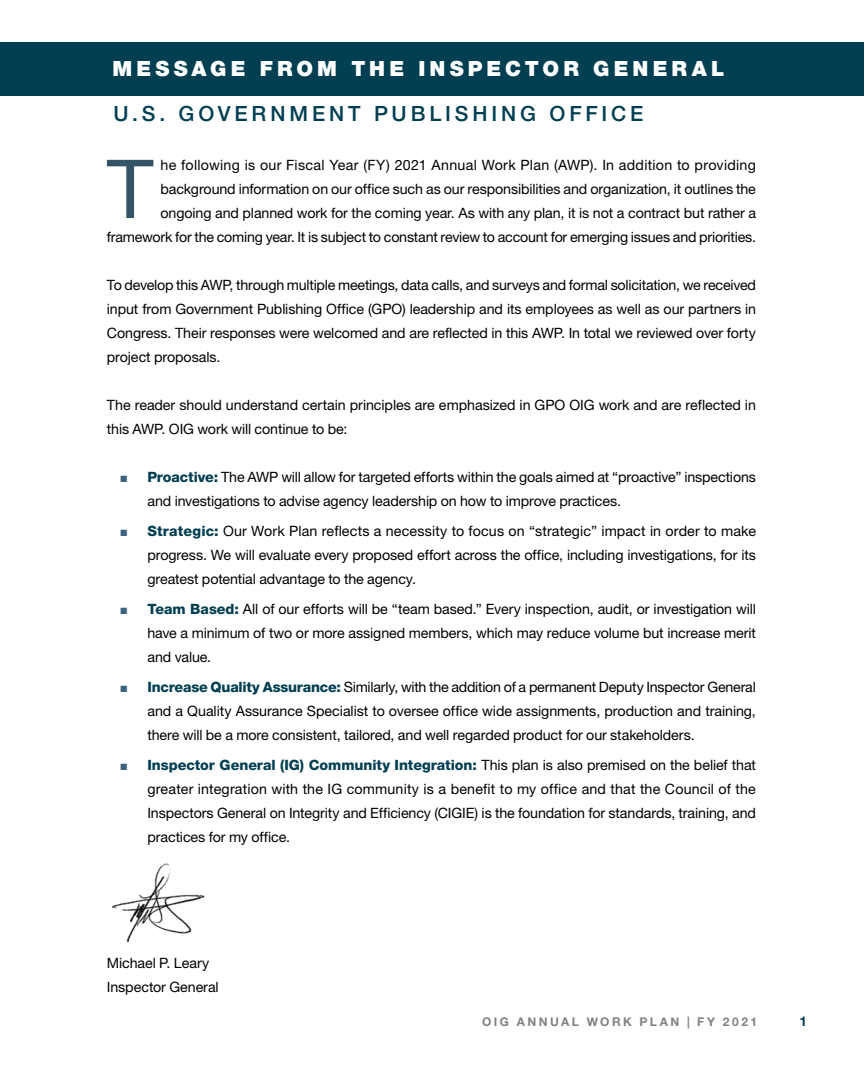
<style>
.page{position:relative;width:864px;height:1080px;background:#fff}
.page>*{position:absolute;margin:0;border:0;box-sizing:border-box;transform-origin:0 0}
.t1{font:81.45px "Helvetica Neue LT Std";color:#345567}
.t2{font:500 21px "Helvetica Neue LT Std";letter-spacing:.185em;color:#003e51}
.t3{font:900 21px "Helvetica Neue LT Std";letter-spacing:.195em;color:#fff}
.t4{font:14.25px/24px "Helvetica Neue LT Std";letter-spacing:-.005em;color:#000;text-align:justify}
.t5{font:700 13.5px "Helvetica Neue LT Std";color:#003e51}
.t6{font:700 12px "Helvetica Neue LT Std";letter-spacing:.205em;color:#808285}
.s1{color:#3b6481}
.s2{font-weight:800;color:#003e51}
</style>
<div class="page">
<div style="left:0;top:42px;width:864px;height:54px;background:#003e51"></div>
<img style="left:111px;top:863px;width:94px;height:80px">
<h2 class="t3" style="left:112px;top:56px;width:613px">MESSAGE FROM THE INSPECTOR GENERAL</h2>
<h2 class="t2" style="left:113px;top:101px;width:532px">U.S. GOVERNMENT PUBLISHING OFFICE</h2>
<h1 class="t1" style="left:107px;top:140px;width:48px">T</h1>
<p class="t4" style="left:107px;top:153px;width:651px;text-align:right">he following is our Fiscal Year (FY) 2021 Annual Work Plan (AWP). In addition to providing background information on our office such as our responsibilities and organization, it outlines the ongoing and planned work for the coming year. As with any plan, it is not a contract but rather a framework for the coming year. It is subject to constant review to account for emerging issues and priorities.</p>
<p class="t4" style="left:107px;top:273px;width:651px">To develop this AWP, through multiple meetings, data calls, and surveys and formal solicitation, we received input from Government Publishing Office (GPO) leadership and its employees as well as our partners in Congress. Their responses were welcomed and are reflected in this AWP. In total we reviewed over forty project proposals.</p>
<p class="t4" style="left:107px;top:393px;width:651px">The reader should understand certain principles are emphasized in GPO OIG work and are reflected in this AWP. OIG work will continue to be:</p>
<p class="t4" style="left:147px;top:465px;width:610px;text-indent:-27px"><span class="s1">■</span> <span class="s2">Proactive:</span> The AWP will allow for targeted efforts within the goals aimed at “proactive” inspections and investigations to advise agency leadership on how to improve practices.</p>
<p class="t4" style="left:147px;top:519px;width:610px;text-indent:-27px"><span class="s1">■</span> <span class="s2">Strategic:</span> Our Work Plan reflects a necessity to focus on “strategic” impact in order to make progress. We will evaluate every proposed effort across the office, including investigations, for its greatest potential advantage to the agency.</p>
<p class="t4" style="left:147px;top:597px;width:610px;text-indent:-27px"><span class="s1">■</span> <span class="s2">Team Based:</span> All of our efforts will be “team based.” Every inspection, audit, or investigation will have a minimum of two or more assigned members, which may reduce volume but increase merit and value.</p>
<p class="t4" style="left:147px;top:675px;width:610px;text-indent:-27px"><span class="s1">■</span> <span class="s2">Increase Quality Assurance:</span> Similarly, with the addition of a permanent Deputy Inspector General and a Quality Assurance Specialist to oversee office wide assignments, production and training, there will be a more consistent, tailored, and well regarded product for our stakeholders.</p>
<p class="t4" style="left:147px;top:753px;width:610px;text-indent:-27px"><span class="s1">■</span> <span class="s2">Inspector General (IG) Community Integration:</span> This plan is also premised on the belief that greater integration with the IG community is a benefit to my office and that the Council of the Inspectors General on Integrity and Efficiency (CIGIE) is the foundation for standards, training, and practices for my office.</p>
<p class="t4" style="left:107px;top:951px;width:113px">Michael P. Leary<br>Inspector General</p>
<p class="t6" style="left:482px;top:1015px;width:276px">OIG ANNUAL WORK PLAN | FY 2021</p>
<p class="t5" style="left:800px;top:1013px;width:9px">1</p>
</div>
